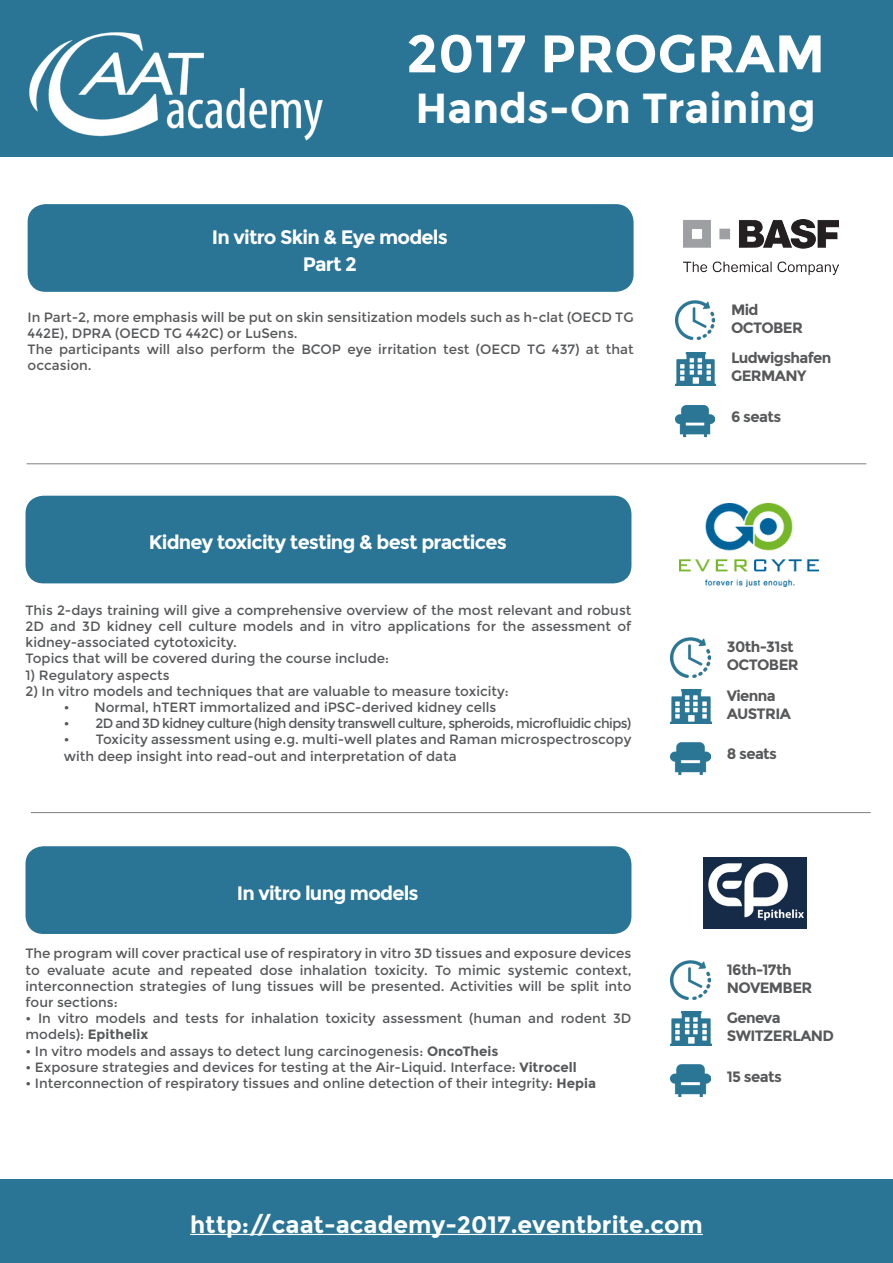
<style>
.page{position:relative;width:893px;height:1263px;background:#fff}
.page>*{position:absolute;margin:0;border:0;box-sizing:border-box;transform-origin:0 0}
.t1{font:700 52.8px "Montserrat";color:#fff}
.t2{font:700 42px "Montserrat";color:#fff}
.t3{font:700 23.7px "Montserrat";color:#fff}
.t4{font:700 19.5px "Montserrat";letter-spacing:-.04em;color:#fff}
.t5{font:700 15px "Montserrat";letter-spacing:-.04em;color:#57585a}
.t6{font:13.5px/16.2px "Montserrat";color:#57585a}
.t7{font:13.5px "Montserrat";letter-spacing:-.04em;color:#57585a}
.s1{font-weight:700}
</style>
<div class="page">
<div style="left:0;top:1180px;width:893px;height:83px;background:#2a7595"></div>
<div style="left:0;top:0;width:893px;height:157px;background:#2a7595"></div>
<img style="left:29px;top:32px;width:294px;height:109px">
<div style="left:28px;top:204px;width:606px;height:88px;background:#2a7595;border-radius:18px"></div>
<img style="left:675px;top:405px;width:40px;height:33px">
<img style="left:675px;top:352px;width:40px;height:34px">
<img style="left:675px;top:300px;width:40px;height:40px">
<img style="left:684px;top:219px;width:155px;height:55px">
<div style="left:26px;top:846px;width:605px;height:88px;background:#2a7595;border-radius:18px"></div>
<div style="left:26px;top:496px;width:605px;height:87px;background:#2a7595;border-radius:18px"></div>
<img style="left:671px;top:1064px;width:39px;height:33px">
<img style="left:671px;top:1012px;width:40px;height:33px">
<img style="left:671px;top:960px;width:39px;height:39px">
<img style="left:671px;top:742px;width:39px;height:33px">
<img style="left:671px;top:690px;width:40px;height:33px">
<img style="left:671px;top:638px;width:39px;height:39px">
<img style="left:680px;top:503px;width:139px;height:84px">
<hr style="left:190px;top:1234px;width:513px;height:1px;background:#fff">
<hr style="left:27px;top:463px;width:839px;height:1px;background:#808080">
<hr style="left:31px;top:812px;width:840px;height:1px;background:#808080">
<img style="left:704px;top:858px;width:102px;height:70px">
<p class="t1" style="left:406px;top:22px;width:420px">2017 PROGRAM</p>
<p class="t2" style="left:415px;top:83px;width:402px">Hands-On Training</p>
<p class="t4" style="left:212px;top:225px;width:238px">In vitro Skin &amp; Eye models</p>
<p class="t4" style="left:303px;top:253px;width:56px">Part 2</p>
<p class="t6" style="left:28px;top:309px;width:607px">In Part-2, more emphasis will be put on skin sensitization models such as h-clat (OECD TG<br>442E), DPRA (OECD TG 442C) or LuSens.</p>
<p class="t6" style="left:28px;top:341px;width:607px">The participants will also perform the BCOP eye irritation test (OECD TG 437) at that occasion.</p>
<p class="t4" style="left:149px;top:530px;width:360px">Kidney toxicity testing &amp; best practices</p>
<p class="t6" style="left:26px;top:602px;width:607px;text-align:justify">This 2-days training will give a comprehensive overview of the most relevant and robust 2D and 3D kidney cell culture models and in vitro applications for the assessment of kidney-associated cytotoxicity.</p>
<p class="t6" style="left:26px;top:651px;width:365px">Topics that will be covered during the course include:</p>
<p class="t6" style="left:26px;top:667px;width:146px">1) Regulatory aspects</p>
<p class="t6" style="left:26px;top:683px;width:485px">2) In vitro models and techniques that are valuable to measure toxicity:</p>
<p class="t6" style="left:64px;top:699px;width:434px">• Normal, hTERT immortalized and iPSC-derived kidney cells</p>
<p class="t7" style="left:64px;top:715px;width:569px">• 2D and 3D kidney culture (high density transwell culture, spheroids, microfluidic chips)</p>
<p class="t6" style="left:64px;top:732px;width:569px">• Toxicity assessment using e.g. multi-well plates and Raman microspectroscopy with deep insight into read-out and interpretation of data</p>
<p class="t4" style="left:237px;top:881px;width:183px">In vitro lung models</p>
<p class="t6" style="left:26px;top:946px;width:607px;text-align:justify">The program will cover practical use of respiratory in vitro 3D tissues and exposure devices to evaluate acute and repeated dose inhalation toxicity. To mimic systemic context, interconnection strategies of lung tissues will be presented. Activities will be split into four sections:</p>
<p class="t6" style="left:26px;top:1010px;width:607px">• In vitro models and tests for inhalation toxicity assessment (human and rodent 3D models): <span class="s1">Epithelix</span></p>
<p class="t6" style="left:26px;top:1043px;width:474px">• In vitro models and assays to detect lung carcinogenesis: <span class="s1">OncoTheis</span></p>
<p class="t6" style="left:26px;top:1059px;width:553px">• Exposure strategies and devices for testing at the Air-Liquid. Interface: <span class="s1">Vitrocell</span></p>
<p class="t6" style="left:26px;top:1075px;width:572px">• Interconnection of respiratory tissues and online detection of their integrity: <span class="s1">Hepia</span></p>
<p class="t5" style="left:731px;top:301px;width:29px">Mid</p>
<p class="t5" style="left:731px;top:319px;width:74px">OCTOBER</p>
<p class="t5" style="left:731px;top:349px;width:102px">Ludwigshafen</p>
<p class="t5" style="left:731px;top:367px;width:77px">GERMANY</p>
<p class="t5" style="left:731px;top:408px;width:52px">6 seats</p>
<p class="t5" style="left:727px;top:638px;width:68px">30th-31st</p>
<p class="t5" style="left:727px;top:656px;width:74px">OCTOBER</p>
<p class="t5" style="left:727px;top:686px;width:51px">Vienna</p>
<p class="t5" style="left:727px;top:704px;width:66px">AUSTRIA</p>
<p class="t5" style="left:727px;top:745px;width:52px">8 seats</p>
<p class="t5" style="left:727px;top:960px;width:66px">16th-17th</p>
<p class="t5" style="left:727px;top:978px;width:87px">NOVEMBER</p>
<p class="t5" style="left:727px;top:1008px;width:55px">Geneva</p>
<p class="t5" style="left:727px;top:1026px;width:109px">SWITZERLAND</p>
<p class="t5" style="left:727px;top:1067px;width:57px">15 seats</p>
<p class="t3" style="left:190px;top:1210px;width:514px">http://caat-academy-2017.eventbrite.com</p>
</div>
